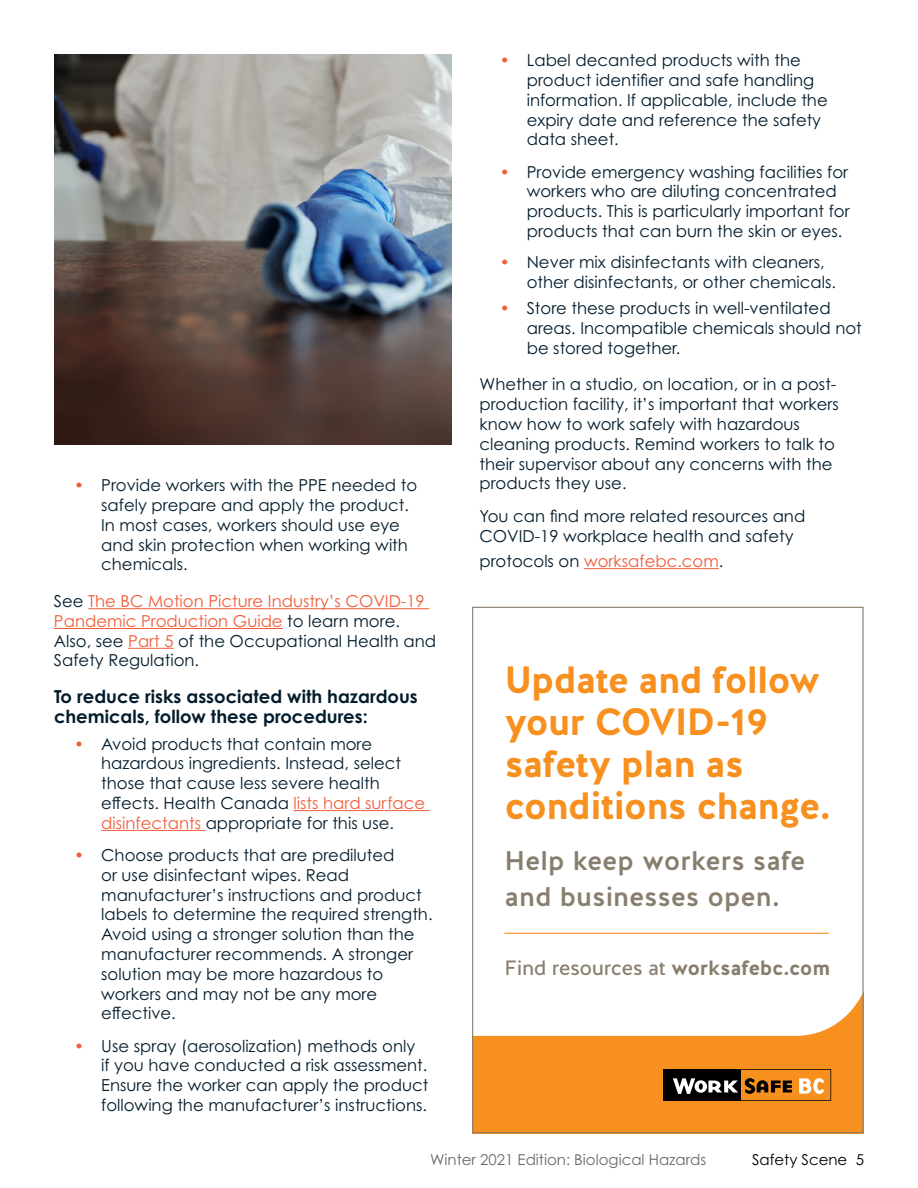
<style>
.page{position:relative;width:918px;height:1188px;background:#fff}
.page>*{position:absolute;margin:0;border:0;box-sizing:border-box;transform-origin:0 0}
.t1{font:37.95px/42px "Work Safe BC Halis R Bold";letter-spacing:-.025em;color:#f7901e}
.t2{font:27px/36px "Work Safe BC Halis R Medium";letter-spacing:.005em;color:#887e6e}
.t3{font:20.7px "Work Safe BC Halis R Regular";letter-spacing:-.015em;color:#887e6e}
.t4{font:700 18px/19.8px "Century Gothic Pro";color:#031c2d}
.t5{font:16.5px/19.8px "Century Gothic Pro";color:#031c2d}
.t6{font:16.5px "Century Gothic Pro";color:#f15d3b}
.t7{font:15px "Century Gothic Pro";color:#696a6d}
.t8{font:15px "Century Gothic Pro";color:#000}
.s1{color:#f15d3b}
.s2{color:#031c2d}
.s3{font-family:"Work Safe BC Halis R Bold"}
</style>
<div class="page">
<hr style="left:88px;top:608px;width:341px;height:1px;background:#f15d3b">
<hr style="left:54px;top:628px;width:229px;height:1px;background:#f15d3b">
<hr style="left:128px;top:648px;width:46px;height:1px;background:#f15d3b">
<hr style="left:294px;top:810px;width:136px;height:1px;background:#f15d3b">
<hr style="left:101px;top:830px;width:105px;height:1px;background:#f15d3b">
<hr style="left:584px;top:568px;width:135px;height:1px;background:#f15d3b">
<svg style="left:474px;top:932px;width:388px;height:199px"></svg>
<hr style="left:504px;top:933px;width:325px;height:1px;background:#f7901e">
<svg style="left:663px;top:1069px;width:168px;height:32px"></svg>
<img style="left:54px;top:54px;width:398px;height:390px">
<p class="t5" style="left:101px;top:475px;width:317px;text-indent:-27px"><span class="s1">•</span> Provide workers with the PPE needed to safely prepare and apply the product.<br>In most cases, workers should use eye and skin protection when working with chemicals.</p>
<p class="t5" style="left:54px;top:591px;width:384px">See <span class="s1">The BC Motion Picture Industry’s COVID-19<br>Pandemic Production Guide</span> to learn more.<br>Also, see <span class="s1">Part 5</span> of the Occupational Health and Safety Regulation.</p>
<p class="t4" style="left:54px;top:686px;width:365px">To reduce risks associated with hazardous chemicals, follow these procedures:</p>
<p class="t5" style="left:101px;top:733px;width:326px;text-indent:-27px"><span class="s1">•</span> Avoid products that contain more hazardous ingredients. Instead, select those that cause less severe health effects. Health Canada <span class="s1">lists hard surface disinfectants</span> appropriate for this use.</p>
<p class="t5" style="left:101px;top:845px;width:333px;text-indent:-27px"><span class="s1">•</span> Choose products that are prediluted<br>or use disinfectant wipes. Read manufacturer’s instructions and product labels to determine the required strength.<br>Avoid using a stronger solution than the manufacturer recommends. A stronger solution may be more hazardous to workers and may not be any more effective.</p>
<p class="t5" style="left:101px;top:1036px;width:329px;text-indent:-27px"><span class="s1">•</span> Use spray (aerosolization) methods only<br>if you have conducted a risk assessment.<br>Ensure the worker can apply the product following the manufacturer’s instructions.</p>
<p class="t5" style="left:527px;top:50px;width:303px;text-indent:-27px"><span class="s1">•</span> Label decanted products with the product identifier and safe handling information. If applicable, include the expiry date and reference the safety data sheet.</p>
<p class="t5" style="left:527px;top:162px;width:324px;text-indent:-27px"><span class="s1">•</span> Provide emergency washing facilities for workers who are diluting concentrated products. This is particularly important for products that can burn the skin or eyes.</p>
<p class="t5" style="left:527px;top:252px;width:311px;text-indent:-27px"><span class="s1">•</span> Never mix disinfectants with cleaners, other disinfectants, or other chemicals.</p>
<p class="t5" style="left:527px;top:298px;width:337px;text-indent:-27px"><span class="s1">•</span> Store these products in well-ventilated areas. Incompatible chemicals should not be stored together.</p>
<p class="t5" style="left:480px;top:374px;width:361px">Whether in a studio, on location, or in a post&shy;production facility, it’s important that workers know how to work safely with hazardous cleaning products. Remind workers to talk to their supervisor about any concerns with the products they use.</p>
<p class="t5" style="left:480px;top:506px;width:327px">You can find more related resources and<br>COVID-19 workplace health and safety</p>
<p class="t6" style="left:480px;top:551px;width:245px"><span class="s2">protocols on</span> worksafebc.com<span class="s2">.</span></p>
<h1 class="t1" style="left:504px;top:660px;width:328px">Update and follow your COVID-19 safety plan as conditions change.</h1>
<h2 class="t2" style="left:504px;top:843px;width:302px">Help keep workers safe and businesses open.</h2>
<p class="t3" style="left:504px;top:955px;width:327px">Find resources at <span class="s3">worksafebc.com</span></p>
<p class="t7" style="left:430px;top:1150px;width:278px">Winter 2021 Edition: Biological Hazards</p>
<p class="t8" style="left:752px;top:1150px;width:113px">Safety Scene 5</p>
</div>
